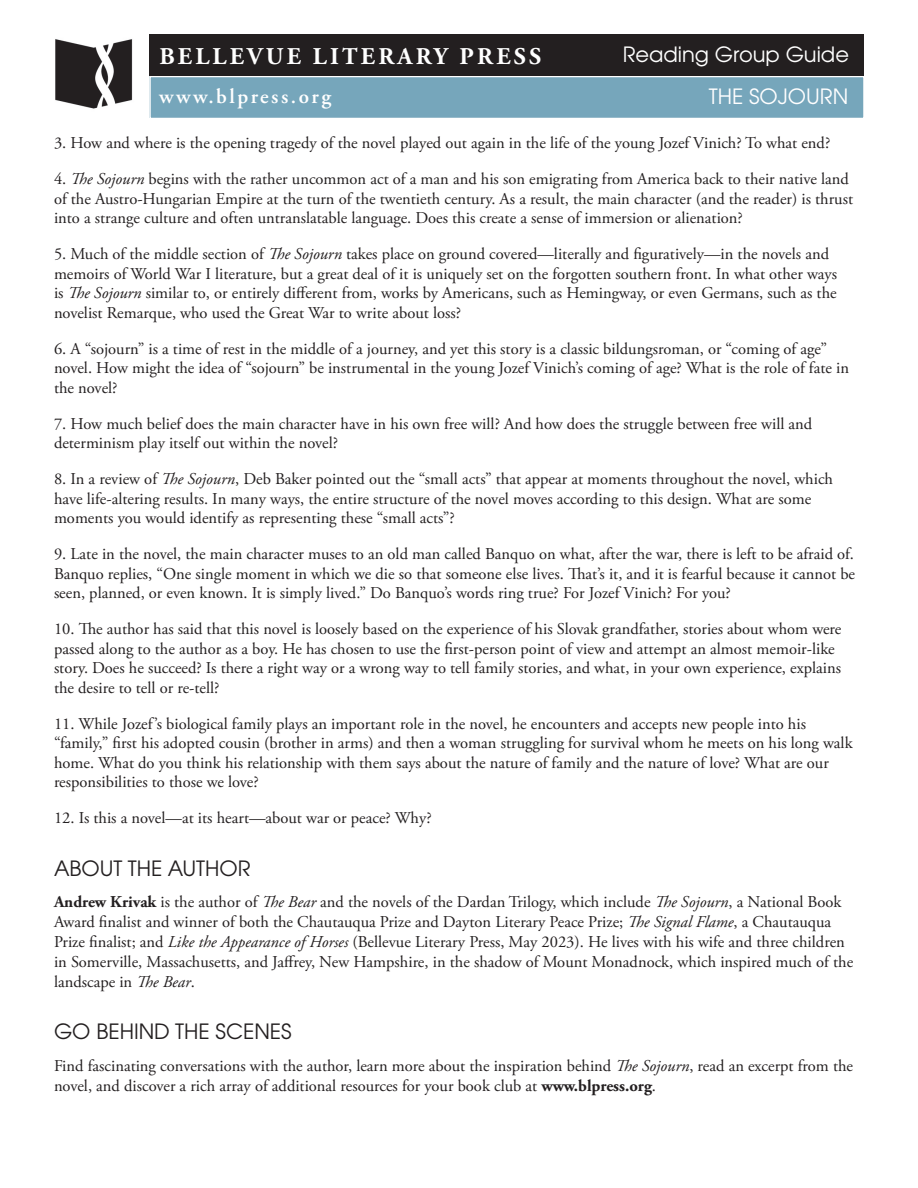
<style>
.page{position:relative;width:918px;height:1188px;background:#fff}
.page>*{position:absolute;margin:0;border:0;box-sizing:border-box;transform-origin:0 0}
.t1{font:700 24px "Adobe Garamond Pro";letter-spacing:.135em;color:#fff}
.t2{font:21px "Avant Garde";color:#231f20}
.t3{font:21px "Avant Garde";color:#fff}
.t4{font:600 21px "Adobe Garamond Pro";letter-spacing:.12em;color:#fff}
.t5{font:16.5px/19.5px "Adobe Garamond Pro";color:#231f20}
.s1{font-style:italic}
.s2{font-weight:700}
</style>
<div class="page">
<img style="left:55px;top:34px;width:95px;height:75px">
<div style="left:150px;top:76px;width:714px;height:42px;background:#76a6bb"></div>
<div style="left:149px;top:76px;width:716px;height:43px;border:2px solid #fff"></div>
<div style="left:150px;top:34px;width:714px;height:42px;background:#231f20"></div>
<p class="t1" style="left:159px;top:43px;width:383px">BELLEVUE LITERARY PRESS</p>
<p class="t3" style="left:623px;top:42px;width:228px">Reading Group Guide</p>
<p class="t4" style="left:159px;top:84px;width:173px">www.blpress.org</p>
<p class="t3" style="left:709px;top:84px;width:141px">THE SOJOURN</p>
<p class="t5" style="left:54px;top:134px;width:778px">3. How and where is the opening tragedy of the novel played out again in the life of the young Jozef Vinich? To what end?</p>
<p class="t5" style="left:54px;top:170px;width:801px">4. <span class="s1">The Sojourn</span> begins with the rather uncommon act of a man and his son emigrating from America back to their native land of the Austro-Hungarian Empire at the turn of the twentieth century. As a result, the main character (and the reader) is thrust into a strange culture and often untranslatable language. Does this create a sense of immersion or alienation?</p>
<p class="t5" style="left:54px;top:245px;width:785px">5. Much of the middle section of <span class="s1">The Sojourn</span> takes place on ground covered—literally and figuratively—in the novels and memoirs of World War I literature, but a great deal of it is uniquely set on the forgotten southern front. In what other ways is <span class="s1">The Sojourn</span> similar to, or entirely different from, works by Americans, such as Hemingway, or even Germans, such as the novelist Remarque, who used the Great War to write about loss?</p>
<p class="t5" style="left:54px;top:339px;width:797px">6. A “sojourn” is a time of rest in the middle of a journey, and yet this story is a classic bildungsroman, or “coming of age” novel. How might the idea of “sojourn” be instrumental in the young Jozef Vinich’s coming of age? What is the role of fate in the novel?</p>
<p class="t5" style="left:54px;top:414px;width:760px">7. How much belief does the main character have in his own free will? And how does the struggle between free will and determinism play itself out within the novel?</p>
<p class="t5" style="left:54px;top:470px;width:781px">8. In a review of <span class="s1">The Sojourn</span>, Deb Baker pointed out the “small acts” that appear at moments throughout the novel, which have life-altering results. In many ways, the entire structure of the novel moves according to this design. What are some moments you would identify as representing these “small acts”?</p>
<p class="t5" style="left:54px;top:545px;width:803px;text-align:justify">9. Late in the novel, the main character muses to an old man called Banquo on what, after the war, there is left to be afraid of.<br>Banquo replies, “One single moment in which we die so that someone else lives. That’s it, and it is fearful because it cannot be seen, planned, or even known. It is simply lived.” Do Banquo’s words ring true? For Jozef Vinich? For you?</p>
<p class="t5" style="left:54px;top:620px;width:789px">10. The author has said that this novel is loosely based on the experience of his Slovak grandfather, stories about whom were passed along to the author as a boy. He has chosen to use the first-person point of view and attempt an almost memoir-like story. Does he succeed? Is there a right way or a wrong way to tell family stories, and what, in your own experience, explains the desire to tell or re-tell?</p>
<p class="t5" style="left:54px;top:714px;width:800px">11. While Jozef’s biological family plays an important role in the novel, he encounters and accepts new people into his “family,” first his adopted cousin (brother in arms) and then a woman struggling for survival whom he meets on his long walk home. What do you think his relationship with them says about the nature of family and the nature of love? What are our responsibilities to those we love?</p>
<p class="t5" style="left:54px;top:809px;width:379px">12. Is this a novel—at its heart—about war or peace? Why?</p>
<p class="t2" style="left:54px;top:855px;width:198px">ABOUT THE AUTHOR</p>
<p class="t5" style="left:54px;top:893px;width:801px"><span class="s2">Andrew Krivak</span> is the author of <span class="s1">The Bear</span> and the novels of the Dardan Trilogy, which include <span class="s1">The Sojourn</span>, a National Book Award finalist and winner of both the Chautauqua Prize and Dayton Literary Peace Prize; <span class="s1">The Signal Flame</span>, a Chautauqua Prize finalist; and <span class="s1">Like the Appearance of Horses</span> (Bellevue Literary Press, May 2023). He lives with his wife and three children in Somerville, Massachusetts, and Jaffrey, New Hampshire, in the shadow of Mount Monadnock, which inspired much of the landscape in <span class="s1">The Bear</span>.</p>
<p class="t2" style="left:54px;top:1018px;width:239px">GO BEHIND THE SCENES</p>
<p class="t5" style="left:54px;top:1056px;width:801px">Find fascinating conversations with the author, learn more about the inspiration behind <span class="s1">The Sojourn</span>, read an excerpt from the novel, and discover a rich array of additional resources for your book club at <span class="s2">www.blpress.org</span>.</p>
</div>
